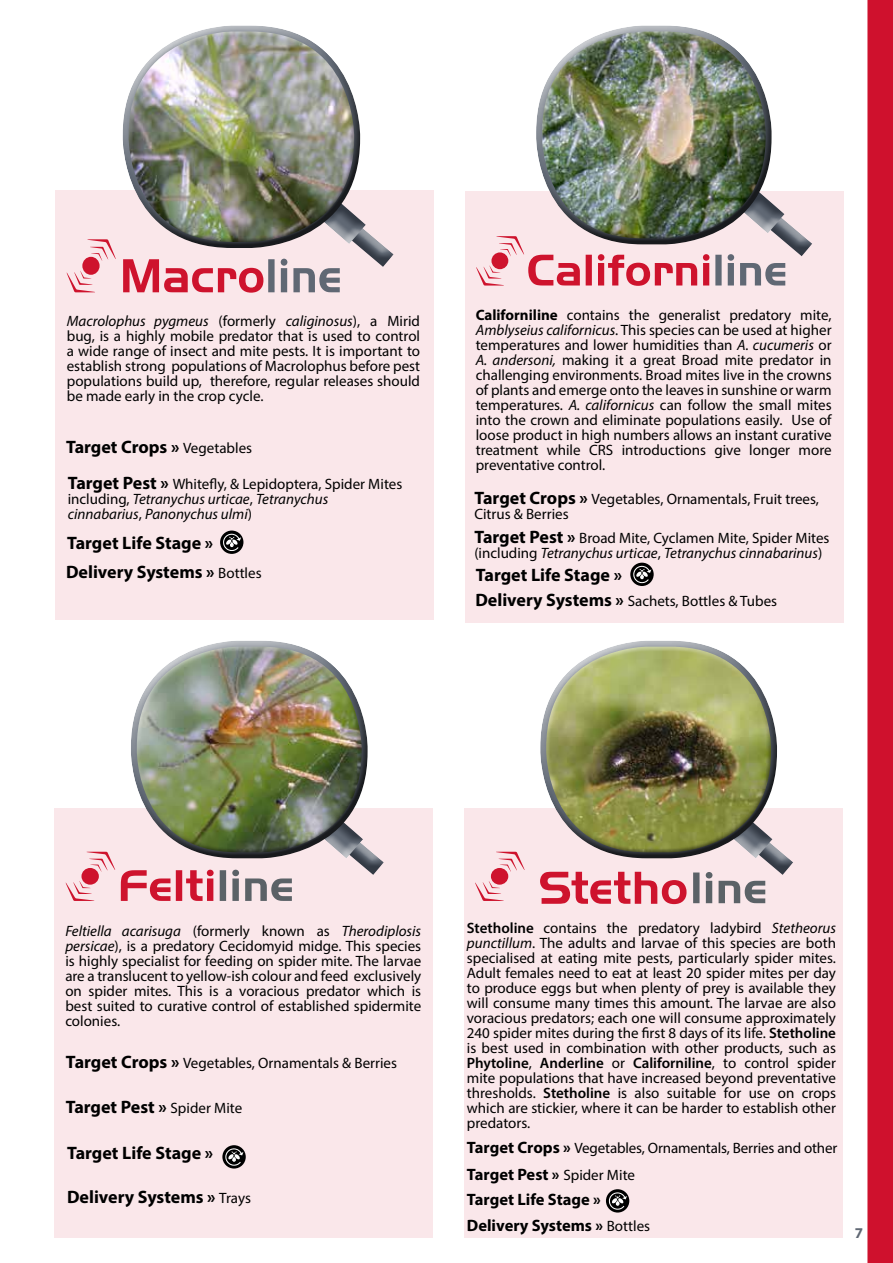
<style>
.page{position:relative;width:893px;height:1263px;background:#fff}
.page>*{position:absolute;margin:0;border:0;box-sizing:border-box;transform-origin:0 0}
.t1{font:700 18px "Myriad Pro";color:#000}
.t2{font:700 16.5px "Myriad Pro";color:#000}
.t3{font:15px/15px "Myriad Pro";color:#000;text-align:justify}
.t4{font:italic 15px/15px "Myriad Pro";color:#000}
.t5{font:700 15px "Myriad Pro";color:#606874}
.s1{font-style:italic}
.s2{font-weight:400;font-size:15px}
.s3{font-weight:700;font-style:normal;font-size:18px}
.s4{font-style:normal}
.s5{font-weight:700}
.s6{font-weight:700;font-size:18px}
.s7{font-weight:600}
.s8{font-weight:700;font-size:16.5px}
</style>
<div class="page">
<svg style="left:867px;top:0;width:26px;height:1263px;background:#d01934"></svg>
<div style="left:465px;top:191px;width:378px;height:431px;background:#fae7ea"></div>
<svg style="left:586px;top:255px;width:6px;height:30px"></svg>
<svg style="left:598px;top:254px;width:99px;height:32px"></svg>
<svg style="left:703px;top:254px;width:6px;height:31px"></svg>
<svg style="left:715px;top:255px;width:7px;height:30px"></svg>
<svg style="left:476px;top:236px;width:104px;height:50px"></svg>
<div style="left:491px;top:252px;width:17px;height:17px;background:#ce132d;border-radius:50%"></div>
<svg style="left:728px;top:204px;width:84px;height:81px"></svg>
<div style="left:536px;top:25px;width:226px;height:175px;background:#fff;opacity:.75"></div>
<div style="left:541px;top:55px;width:232px;height:190px;background:#000;opacity:.75"></div>
<svg style="left:630px;top:563px;width:24px;height:23px"></svg>
<svg style="left:633px;top:566px;width:18px;height:17px"></svg>
<div style="left:55px;top:808px;width:378px;height:429px;background:#fae7ea"></div>
<svg style="left:121px;top:870px;width:49px;height:31px"></svg>
<svg style="left:176px;top:870px;width:38px;height:31px"></svg>
<svg style="left:220px;top:870px;width:6px;height:31px"></svg>
<svg style="left:232px;top:870px;width:7px;height:31px"></svg>
<svg style="left:245px;top:878px;width:47px;height:23px"></svg>
<svg style="left:87px;top:852px;width:28px;height:20px"></svg>
<svg style="left:357px;top:851px;width:27px;height:24px"></svg>
<div style="left:130px;top:639px;width:228px;height:174px;background:#fff;opacity:.75"></div>
<div style="left:135px;top:670px;width:235px;height:191px;background:#000;opacity:.75"></div>
<svg style="left:222px;top:1145px;width:24px;height:23px"></svg>
<svg style="left:225px;top:1148px;width:18px;height:18px"></svg>
<div style="left:56px;top:190px;width:378px;height:430px;background:#fae7ea"></div>
<svg style="left:123px;top:259px;width:152px;height:34px"></svg>
<svg style="left:281px;top:259px;width:6px;height:33px"></svg>
<svg style="left:67px;top:271px;width:28px;height:21px"></svg>
<svg style="left:87px;top:239px;width:29px;height:22px"></svg>
<div style="left:82px;top:257px;width:18px;height:18px;background:#ce132d;border-radius:50%"></div>
<svg style="left:293px;top:220px;width:101px;height:72px"></svg>
<div style="left:122px;top:24px;width:228px;height:178px;background:#fff;opacity:.75"></div>
<div style="left:127px;top:56px;width:234px;height:193px;background:#000;opacity:.75"></div>
<svg style="left:220px;top:530px;width:23px;height:24px"></svg>
<svg style="left:223px;top:534px;width:18px;height:17px"></svg>
<div style="left:464px;top:808px;width:378px;height:429px;background:#fae7ea"></div>
<svg style="left:496px;top:852px;width:29px;height:20px"></svg>
<div style="left:539px;top:639px;width:228px;height:174px;background:#fff;opacity:.75"></div>
<div style="left:544px;top:670px;width:235px;height:191px;background:#000;opacity:.75"></div>
<div style="left:606px;top:1189px;width:23px;height:23px;background:#000;border-radius:50%"></div>
<svg style="left:609px;top:1192px;width:18px;height:18px"></svg>
<svg style="left:693px;top:872px;width:6px;height:31px"></svg>
<svg style="left:706px;top:872px;width:6px;height:31px"></svg>
<svg style="left:718px;top:810px;width:75px;height:93px"></svg>
<svg style="left:540px;top:872px;width:146px;height:32px"></svg>
<p class="t3" style="left:67px;top:313px;width:355px"><span class="s1">Macrolophus pygmeus</span> (formerly <span class="s1">caliginosus</span>), a Mirid bug, is a highly mobile predator that is used to control a wide range of insect and mite pests. It is important to establish strong populations of Macrolophus before pest populations build up, therefore, regular releases should be made early in the crop cycle.</p>
<p class="t1" style="left:66px;top:435px;width:188px">Target Crops » <span class="s2">Vegetables</span></p>
<p class="t4" style="left:68px;top:476px;width:336px"><span class="s3">Target Pest »</span> <span class="s4">Whitefly, &amp; Lepidoptera, Spider Mites including,</span> Tetranychus urticae<span class="s4">,</span> Tetranychus cinnabarius<span class="s4">,</span> Panonychus ulmi<span class="s4">)</span></p>
<p class="t1" style="left:67px;top:531px;width:148px">Target Life Stage »</p>
<p class="t1" style="left:66px;top:560px;width:197px">Delivery Systems » <span class="s2">Bottles</span></p>
<p class="t3" style="left:476px;top:308px;width:357px"><span class="s5">Californiline</span> contains the generalist predatory mite, <span class="s1">Amblyseius californicus</span>. This species can be used at higher temperatures and lower humidities than <span class="s1">A. cucumeris</span> or <span class="s1">A. andersoni,</span> making it a great Broad mite predator in challenging environments. Broad mites live in the crowns of plants and emerge onto the leaves in sunshine or warm temperatures. <span class="s1">A. californicus</span> can follow the small mites into the crown and eliminate populations easily. Use of loose product in high numbers allows an instant curative treatment while CRS introductions give longer more preventative control.</p>
<p class="t3" style="left:474px;top:491px;width:346px"><span class="s6">Target Crops »</span> Vegetables, Ornamentals, Fruit trees,<br>Citrus &amp; Berries</p>
<p class="t3" style="left:474px;top:530px;width:357px"><span class="s6">Target Pest »</span> Broad Mite, Cyclamen Mite, Spider Mites (including <span class="s1">Tetranychus urticae</span>, <span class="s1">Tetranychus cinnabarinus</span>)</p>
<p class="t3" style="left:475px;top:594px;width:303px"><span class="s6">Delivery Systems »</span> Sachets, Bottles &amp; Tubes</p>
<p class="t1" style="left:476px;top:563px;width:148px">Target Life Stage »</p>
<p class="t3" style="left:65px;top:923px;width:357px"><span class="s1">Feltiella acarisuga</span> (formerly known as <span class="s1">Therodiplosis persicae</span>), is a predatory Cecidomyid midge. This species is highly specialist for feeding on spider mite. The larvae are a translucent to yellow-ish colour and feed exclusively on spider mites. This is a voracious predator which is best suited to curative control of established spidermite colonies.</p>
<p class="t3" style="left:66px;top:1055px;width:333px"><span class="s6">Target Crops »</span> Vegetables, Ornamentals &amp; Berries</p>
<p class="t1" style="left:66px;top:1095px;width:178px">Target Pest » <span class="s2">Spider Mite</span></p>
<p class="t1" style="left:67px;top:1141px;width:148px">Target Life Stage »</p>
<p class="t1" style="left:67px;top:1185px;width:185px">Delivery Systems » <span class="s2">Trays</span></p>
<p class="t3" style="left:467px;top:920px;width:371px"><span class="s7">Stetholine</span> contains the predatory ladybird <span class="s1">Stetheorus punctillum</span>. The adults and larvae of this species are both specialised at eating mite pests, particularly spider mites.<br>Adult females need to eat at least 20 spider mites per day to produce eggs but when plenty of prey is available they will consume many times this amount. The larvae are also voracious predators; each one will consume approximately 240 spider mites during the first 8 days of its life. <span class="s7">Stetholine </span>is best used in combination with other products, such as <span class="s7">Phytoline</span>, <span class="s7">Anderline</span> or <span class="s7">Californiline</span>, to control spider mite populations that have increased beyond preventative thresholds. <span class="s7">Stetholine</span> is also suitable for use on crops which are stickier, where it can be harder to establish other predators.</p>
<p class="t3" style="left:467px;top:1140px;width:372px"><span class="s8">Target Crops »</span> Vegetables, Ornamentals, Berries and other</p>
<p class="t2" style="left:467px;top:1164px;width:170px">Target Pest » <span class="s2">Spider Mite</span></p>
<p class="t2" style="left:467px;top:1215px;width:185px">Delivery Systems » <span class="s2">Bottles</span></p>
<p class="t2" style="left:467px;top:1189px;width:135px">Target Life Stage »</p>
<p class="t5" style="left:855px;top:1223px;width:10px">7</p>
</div>
